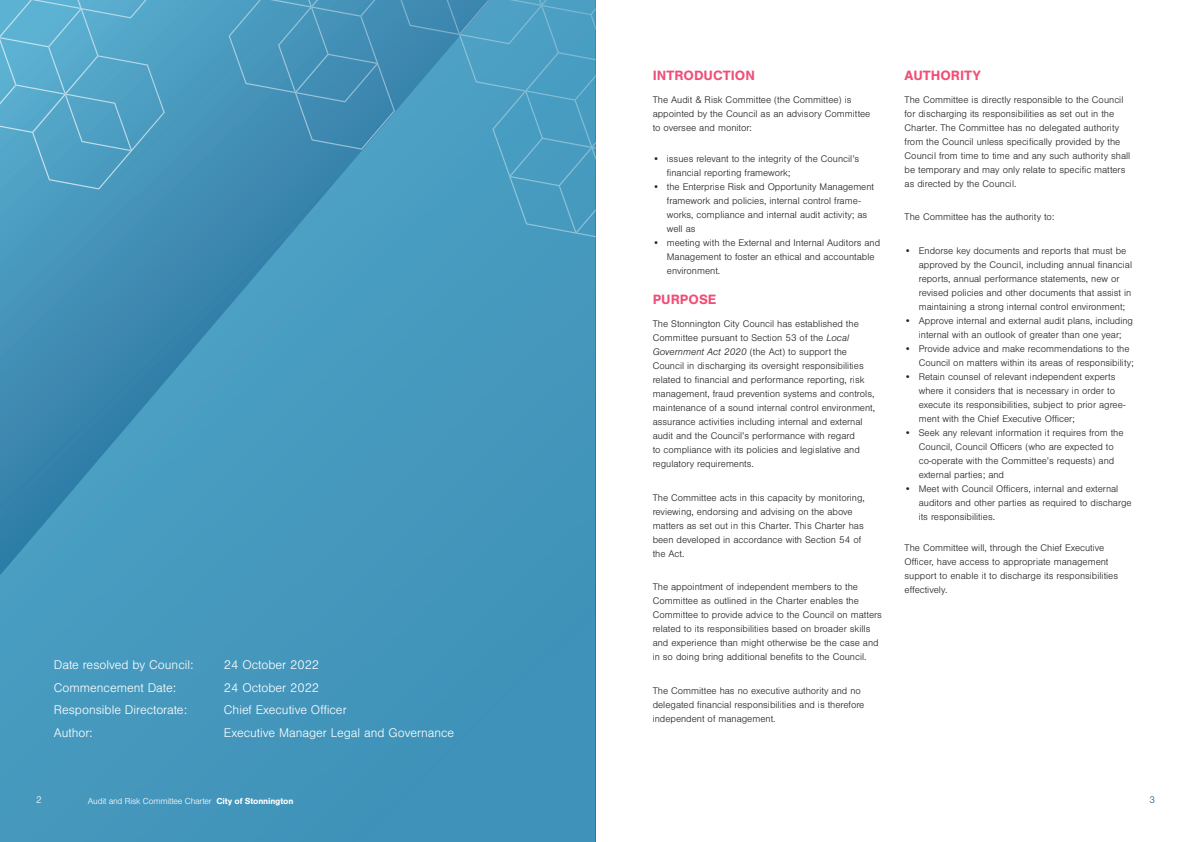
<style>
.page{position:relative;width:1191px;height:842px;background:#fff}
.page>*{position:absolute;margin:0;border:0;box-sizing:border-box;transform-origin:0 0}
.COS_Sub_Head{font:700 14px "Nimbus San";color:#f04f77}
.COS_Body_Copy{font:300 13px "Nimbus San";color:#fff}
.COS_Bullets{font:300 10px/14px "Nimbus San";color:#231f20}
.t1{font:300 10px "Nimbus San";color:#fff}
.t2{font:300 10px "Nimbus San";color:#0b5a8c}
.t3{font:300 9px "Nimbus San";letter-spacing:-.02em;color:#fff}
.s1{font-weight:700}
.s2{font-style:italic}
</style>
<div class="page">
<svg style="left:0;top:0;width:596px;height:842px;background:#4395bb"></svg>
<svg style="left:229px;top:0;width:367px;height:243px;background:#4797bc"></svg>
<svg style="left:0;top:0;width:165px;height:189px;background:#57a7c9"></svg>
<p class="COS_Body_Copy" style="left:54px;top:658px;width:141px">Date resolved by Council:</p>
<p class="COS_Body_Copy" style="left:224px;top:658px;width:97px">24 October 2022</p>
<p class="COS_Body_Copy" style="left:54px;top:681px;width:124px">Commencement Date:</p>
<p class="COS_Body_Copy" style="left:224px;top:681px;width:97px">24 October 2022</p>
<p class="COS_Body_Copy" style="left:54px;top:703px;width:135px">Responsible Directorate:</p>
<p class="COS_Body_Copy" style="left:224px;top:703px;width:124px">Chief Executive Officer</p>
<p class="COS_Body_Copy" style="left:54px;top:726px;width:40px">Author:</p>
<p class="COS_Body_Copy" style="left:224px;top:726px;width:232px">Executive Manager Legal and Governance</p>
<p class="t1" style="left:36px;top:794px;width:7px">2</p>
<p class="t3" style="left:88px;top:796px;width:207px">Audit and Risk Committee Charter <span class="s1">City of Stonnington</span></p>
<p class="COS_Sub_Head" style="left:652px;top:68px;width:104px">INTRODUCTION</p>
<p class="COS_Bullets" style="left:652px;top:93px;width:219px">The Audit &amp; Risk Committee (the Committee) is appointed by the Council as an advisory Committee to oversee and monitor:</p>
<p class="COS_Bullets" style="left:667px;top:152px;width:194px;text-indent:-14px">• issues relevant to the integrity of the Council’s financial reporting framework;</p>
<p class="COS_Bullets" style="left:667px;top:180px;width:209px;text-indent:-14px">• the Enterprise Risk and Opportunity Management framework and policies, internal control frame&shy;works, compliance and internal audit activity; as well as</p>
<p class="COS_Bullets" style="left:667px;top:236px;width:215px;text-indent:-14px">• meeting with the External and Internal Auditors and<br>Management to foster an ethical and accountable environment.</p>
<p class="COS_Sub_Head" style="left:652px;top:292px;width:65px">PURPOSE</p>
<p class="COS_Bullets" style="left:652px;top:317px;width:224px">The Stonnington City Council has established the Committee pursuant to Section 53 of the <span class="s2">Local Government Act 2020</span> (the Act) to support the Council in discharging its oversight responsibilities related to financial and performance reporting, risk management, fraud prevention systems and controls, maintenance of a sound internal control environment, assurance activities including internal and external audit and the Council’s performance with regard<br>to compliance with its policies and legislative and regulatory requirements.</p>
<p class="COS_Bullets" style="left:652px;top:491px;width:214px">The Committee acts in this capacity by monitoring, reviewing, endorsing and advising on the above matters as set out in this Charter. This Charter has been developed in accordance with Section 54 of the Act.</p>
<p class="COS_Bullets" style="left:652px;top:580px;width:231px">The appointment of independent members to the Committee as outlined in the Charter enables the Committee to provide advice to the Council on matters related to its responsibilities based on broader skills and experience than might otherwise be the case and in so doing bring additional benefits to the Council.</p>
<p class="COS_Bullets" style="left:652px;top:684px;width:213px">The Committee has no executive authority and no delegated financial responsibilities and is therefore independent of management.</p>
<p class="COS_Sub_Head" style="left:904px;top:68px;width:78px">AUTHORITY</p>
<p class="COS_Bullets" style="left:904px;top:93px;width:227px">The Committee is directly responsible to the Council for discharging its responsibilities as set out in the Charter. The Committee has no delegated authority from the Council unless specifically provided by the Council from time to time and any such authority shall be temporary and may only relate to specific matters as directed by the Council.</p>
<p class="COS_Bullets" style="left:904px;top:210px;width:151px">The Committee has the authority to:</p>
<p class="COS_Bullets" style="left:918px;top:244px;width:215px;text-indent:-14px">• Endorse key documents and reports that must be approved by the Council, including annual financial reports, annual performance statements, new or revised policies and other documents that assist in maintaining a strong internal control environment;</p>
<p class="COS_Bullets" style="left:904px;top:314px;width:230px;text-align:center">• Approve internal and external audit plans, including internal with an outlook of greater than one year;</p>
<p class="COS_Bullets" style="left:918px;top:342px;width:216px;text-indent:-14px">• Provide advice and make recommendations to the<br>Council on matters within its areas of responsibility;</p>
<p class="COS_Bullets" style="left:918px;top:370px;width:208px;text-indent:-14px">• Retain counsel of relevant independent experts where it considers that is necessary in order to execute its responsibilities, subject to prior agree&shy;ment with the Chief Executive Officer;</p>
<p class="COS_Bullets" style="left:918px;top:426px;width:206px;text-indent:-14px">• Seek any relevant information it requires from the Council, Council Officers (who are expected to co-operate with the Committee’s requests) and external parties; and</p>
<p class="COS_Bullets" style="left:918px;top:482px;width:214px;text-indent:-14px">• Meet with Council Officers, internal and external auditors and other parties as required to discharge its responsibilities.</p>
<p class="COS_Bullets" style="left:904px;top:541px;width:215px">The Committee will, through the Chief Executive Officer, have access to appropriate management support to enable it to discharge its responsibilities effectively.</p>
<p class="t2" style="left:1149px;top:794px;width:7px">3</p>
</div>
